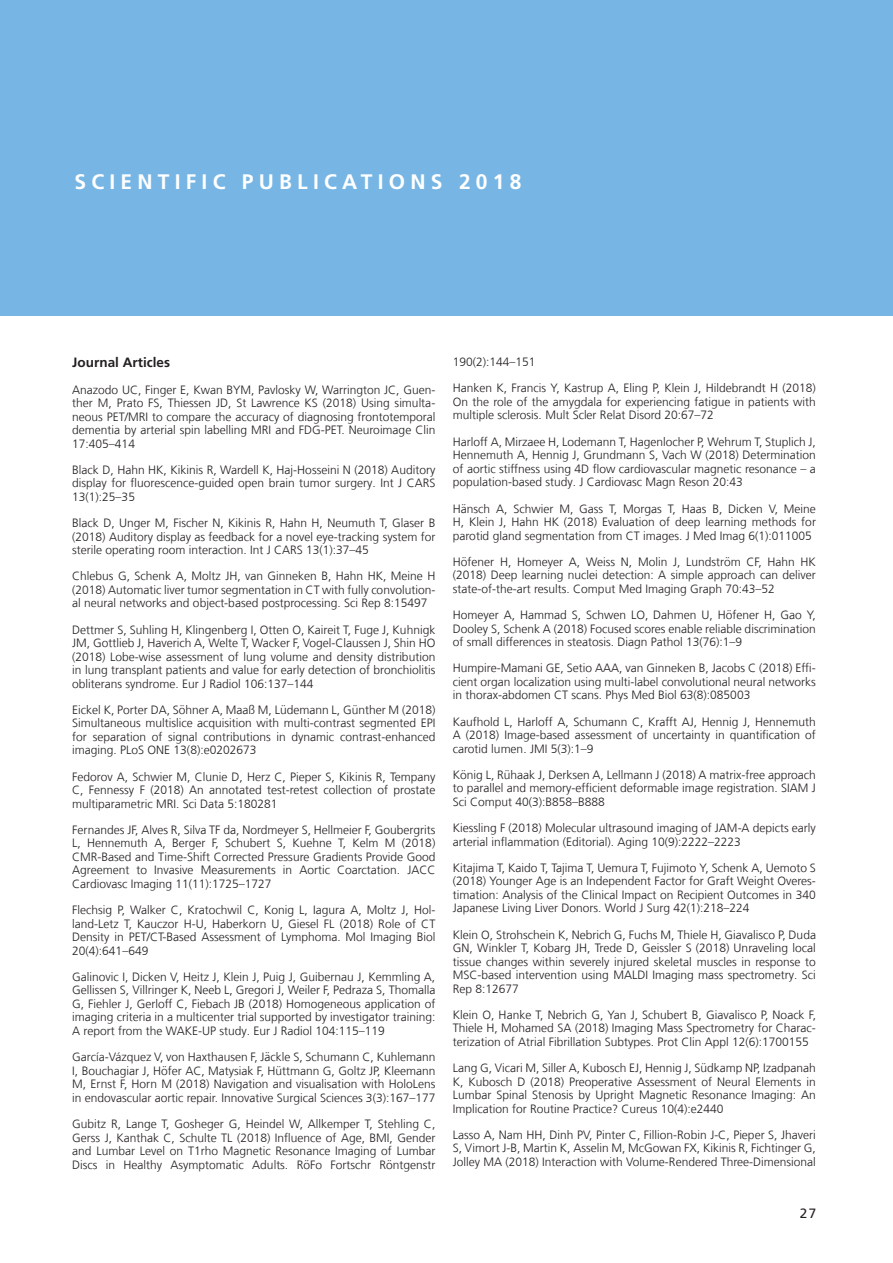
<style>
.page{position:relative;width:893px;height:1263px;background:#fff}
.page>*{position:absolute;margin:0;border:0;box-sizing:border-box;transform-origin:0 0}
.t1{font:700 21px "Frutiger LT Com";letter-spacing:.25em;color:#fff}
.t2{font:700 13.5px "Frutiger LT Com";color:#231f20}
.t3{font:13.5px "Frutiger LT Com";color:#231f20}
.t4{font:300 12px/13.5px "Frutiger LT Com";color:#231f20;text-align:justify}
</style>
<div class="page">
<div style="left:0;top:0;width:893px;height:316px;background:#77b6e4"></div>
<h1 class="t1" style="left:74px;top:169px;width:449px">SCIENTIFIC PUBLICATIONS 2018</h1>
<p class="t2" style="left:72px;top:355px;width:99px">Journal Articles</p>
<p class="t4" style="left:72px;top:383px;width:365px">Anazodo UC, Finger E, Kwan BYM, Pavlosky W, Warrington JC, Guen&shy;ther M, Prato FS, Thiessen JD, St Lawrence KS (2018) Using simulta&shy;neous PET/MRI to compare the accuracy of diagnosing frontotemporal dementia by arterial spin labelling MRI and FDG-PET. Neuroimage Clin 17:405–414</p>
<p class="t4" style="left:72px;top:463px;width:365px">Black D, Hahn HK, Kikinis R, Wardell K, Haj-Hosseini N (2018) Auditory display for fluorescence-guided open brain tumor surgery. Int J CARS 13(1):25–35</p>
<p class="t4" style="left:72px;top:516px;width:365px">Black D, Unger M, Fischer N, Kikinis R, Hahn H, Neumuth T, Glaser B (2018) Auditory display as feedback for a novel eye-tracking system for sterile operating room interaction. Int J CARS 13(1):37–45</p>
<p class="t4" style="left:72px;top:570px;width:365px">Chlebus G, Schenk A, Moltz JH, van Ginneken B, Hahn HK, Meine H (2018) Automatic liver tumor segmentation in CT with fully convolution&shy;al neural networks and object-based postprocessing. Sci Rep 8:15497</p>
<p class="t4" style="left:72px;top:623px;width:365px">Dettmer S, Suhling H, Klingenberg I, Otten O, Kaireit T, Fuge J, Kuhnigk JM, Gottlieb J, Haverich A, Welte T, Wacker F, Vogel-Claussen J, Shin HO (2018) Lobe-wise assessment of lung volume and density distribution in lung transplant patients and value for early detection of bronchiolitis obliterans syndrome. Eur J Radiol 106:137–144</p>
<p class="t4" style="left:72px;top:703px;width:365px">Eickel K, Porter DA, Söhner A, Maaß M, Lüdemann L, Günther M (2018)<br>Simultaneous multislice acquisition with multi-contrast segmented EPI for separation of signal contributions in dynamic contrast-enhanced imaging. PLoS ONE 13(8):e0202673</p>
<p class="t4" style="left:72px;top:770px;width:365px">Fedorov A, Schwier M, Clunie D, Herz C, Pieper S, Kikinis R, Tempany C, Fennessy F (2018) An annotated test-retest collection of prostate multiparametric MRI. Sci Data 5:180281</p>
<p class="t4" style="left:72px;top:823px;width:365px">Fernandes JF, Alves R, Silva TF da, Nordmeyer S, Hellmeier F, Goubergrits L, Hennemuth A, Berger F, Schubert S, Kuehne T, Kelm M (2018)<br>CMR-Based and Time-Shift Corrected Pressure Gradients Provide Good Agreement to Invasive Measurements in Aortic Coarctation. JACC Cardiovasc Imaging 11(11):1725–1727</p>
<p class="t4" style="left:72px;top:903px;width:365px">Flechsig P, Walker C, Kratochwil C, Konig L, Iagura A, Moltz J, Hol&shy;land-Letz T, Kauczor H-U, Haberkorn U, Giesel FL (2018) Role of CT Density in PET/CT-Based Assessment of Lymphoma. Mol Imaging Biol 20(4):641–649</p>
<p class="t4" style="left:72px;top:970px;width:365px">Galinovic I, Dicken V, Heitz J, Klein J, Puig J, Guibernau J, Kemmling A, Gellissen S, Villringer K, Neeb L, Gregori J, Weiler F, Pedraza S, Thomalla G, Fiehler J, Gerloff C, Fiebach JB (2018) Homogeneous application of imaging criteria in a multicenter trial supported by investigator training:<br>A report from the WAKE-UP study. Eur J Radiol 104:115–119</p>
<p class="t4" style="left:72px;top:1050px;width:365px">García-Vázquez V, von Haxthausen F, Jäckle S, Schumann C, Kuhlemann I, Bouchagiar J, Höfer AC, Matysiak F, Hüttmann G, Goltz JP, Kleemann M, Ernst F, Horn M (2018) Navigation and visualisation with HoloLens in endovascular aortic repair. Innovative Surgical Sciences 3(3):167–177</p>
<p class="t4" style="left:72px;top:1117px;width:365px">Gubitz R, Lange T, Gosheger G, Heindel W, Allkemper T, Stehling C, Gerss J, Kanthak C, Schulte TL (2018) Influence of Age, BMI, Gender and Lumbar Level on T1rho Magnetic Resonance Imaging of Lumbar Discs in Healthy Asymptomatic Adults. RöFo Fortschr Röntgenstr</p>
<p class="t4" style="left:453px;top:349px;width:365px;line-height:26.2px">190(2):144–151<br>Hanken K, Francis Y, Kastrup A, Eling P, Klein J, Hildebrandt H (2018)</p>
<p class="t4" style="left:453px;top:395px;width:365px">On the role of the amygdala for experiencing fatigue in patients with multiple sclerosis. Mult Scler Relat Disord 20:67–72</p>
<p class="t4" style="left:453px;top:435px;width:365px">Harloff A, Mirzaee H, Lodemann T, Hagenlocher P, Wehrum T, Stuplich J, Hennemuth A, Hennig J, Grundmann S, Vach W (2018) Determination of aortic stiffness using 4D flow cardiovascular magnetic resonance – a population-based study. J Cardiovasc Magn Reson 20:43</p>
<p class="t4" style="left:453px;top:502px;width:365px">Hänsch A, Schwier M, Gass T, Morgas T, Haas B, Dicken V, Meine H, Klein J, Hahn HK (2018) Evaluation of deep learning methods for parotid gland segmentation from CT images. J Med Imag 6(1):011005</p>
<p class="t4" style="left:453px;top:555px;width:365px">Höfener H, Homeyer A, Weiss N, Molin J, Lundström CF, Hahn HK (2018) Deep learning nuclei detection: A simple approach can deliver state-of-the-art results. Comput Med Imaging Graph 70:43–52</p>
<p class="t4" style="left:453px;top:608px;width:365px">Homeyer A, Hammad S, Schwen LO, Dahmen U, Höfener H, Gao Y, Dooley S, Schenk A (2018) Focused scores enable reliable discrimination of small differences in steatosis. Diagn Pathol 13(76):1–9</p>
<p class="t4" style="left:453px;top:661px;width:365px">Humpire-Mamani GE, Setio AAA, van Ginneken B, Jacobs C (2018) Effi&shy;cient organ localization using multi-label convolutional neural networks in thorax-abdomen CT scans. Phys Med Biol 63(8):085003</p>
<p class="t4" style="left:453px;top:715px;width:365px">Kaufhold L, Harloff A, Schumann C, Krafft AJ, Hennig J, Hennemuth A (2018) Image-based assessment of uncertainty in quantification of carotid lumen. JMI 5(3):1–9</p>
<p class="t4" style="left:453px;top:768px;width:365px">König L, Rühaak J, Derksen A, Lellmann J (2018) A matrix-free approach to parallel and memory-efficient deformable image registration. SIAM J Sci Comput 40(3):B858–B888</p>
<p class="t4" style="left:453px;top:821px;width:365px">Kiessling F (2018) Molecular ultrasound imaging of JAM-A depicts early arterial inflammation (Editorial). Aging 10(9):2222–2223</p>
<p class="t4" style="left:453px;top:861px;width:365px">Kitajima T, Kaido T, Tajima T, Uemura T, Fujimoto Y, Schenk A, Uemoto S (2018) Younger Age is an Independent Factor for Graft Weight Overes&shy;timation: Analysis of the Clinical Impact on Recipient Outcomes in 340<br>Japanese Living Liver Donors. World J Surg 42(1):218–224</p>
<p class="t4" style="left:453px;top:928px;width:365px">Klein O, Strohschein K, Nebrich G, Fuchs M, Thiele H, Giavalisco P, Duda GN, Winkler T, Kobarg JH, Trede D, Geissler S (2018) Unraveling local tissue changes within severely injured skeletal muscles in response to MSC-based intervention using MALDI Imaging mass spectrometry. Sci Rep 8:12677</p>
<p class="t4" style="left:453px;top:1008px;width:365px">Klein O, Hanke T, Nebrich G, Yan J, Schubert B, Giavalisco P, Noack F, Thiele H, Mohamed SA (2018) Imaging Mass Spectrometry for Charac&shy;terization of Atrial Fibrillation Subtypes. Prot Clin Appl 12(6):1700155</p>
<p class="t4" style="left:453px;top:1061px;width:365px">Lang G, Vicari M, Siller A, Kubosch EJ, Hennig J, Südkamp NP, Izadpanah K, Kubosch D (2018) Preoperative Assessment of Neural Elements in Lumbar Spinal Stenosis by Upright Magnetic Resonance Imaging: An Implication for Routine Practice? Cureus 10(4):e2440</p>
<p class="t4" style="left:453px;top:1128px;width:365px">Lasso A, Nam HH, Dinh PV, Pinter C, Fillion-Robin J-C, Pieper S, Jhaveri S, Vimort J-B, Martin K, Asselin M, McGowan FX, Kikinis R, Fichtinger G, Jolley MA (2018) Interaction with Volume-Rendered Three-Dimensional</p>
<p class="t3" style="left:800px;top:1205px;width:18px">27</p>
</div>
